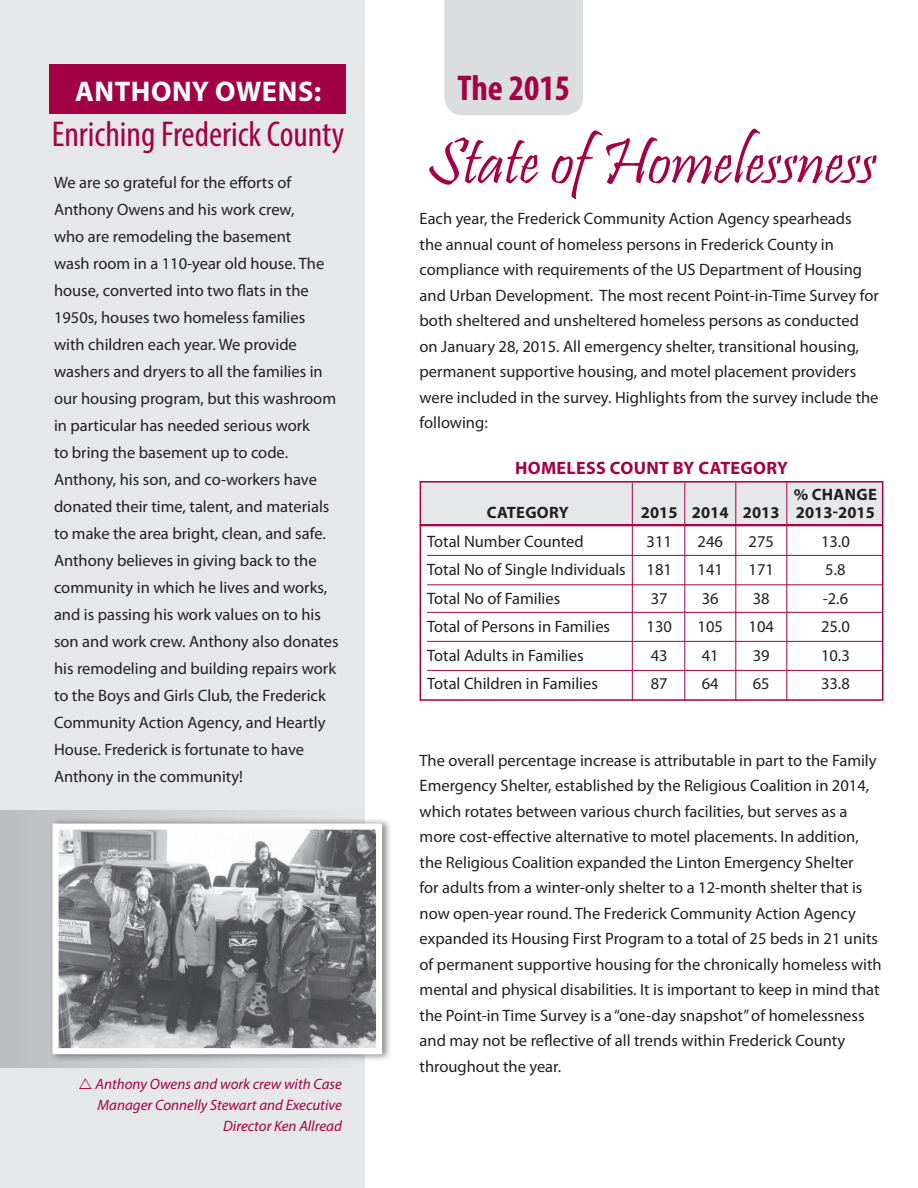
<style>
.page{position:relative;width:918px;height:1188px;background:#fff}
.page>*{position:absolute;margin:0;border:0;box-sizing:border-box;transform-origin:0 0}
.t1{font:66px "Pristina";color:#a30146}
.t2{font:condensed 36px "Myriad Pro";color:#a30146}
.t3{font:700 condensed 36px "Myriad Pro";color:#a30146}
.t4{font:700 28.5px "Myriad Pro";letter-spacing:.02em;color:#fff}
.t5{font:700 18px "Myriad Pro";letter-spacing:.02em;color:#a30146}
.t6{font:16.5px/27px "Myriad Pro";color:#231f20}
.t7{font:700 16.5px "Myriad Pro";color:#231f20}
.t8{font:700 16.5px "Myriad Pro";letter-spacing:.02em;color:#231f20}
.t9{font:italic 15px/21px "Myriad Pro";color:#a30146;text-align:right}
</style>
<div class="page">
<div style="left:444px;top:0;width:139px;height:115px;background:#dcdddf"></div>
<div style="left:0;top:0;width:364px;height:1188px;background:#e6e7e9"></div>
<div style="left:420px;top:482px;width:462px;height:43px;background:#e6e7e9"></div>
<hr style="left:420px;top:524px;width:463px;height:2px;background:#a30146">
<hr style="left:427px;top:555px;width:456px;height:1px;background:#a30146">
<hr style="left:427px;top:584px;width:456px;height:1px;background:#a30146">
<hr style="left:427px;top:612px;width:456px;height:1px;background:#a30146">
<hr style="left:427px;top:641px;width:456px;height:1px;background:#a30146">
<hr style="left:427px;top:670px;width:456px;height:1px;background:#a30146">
<div style="left:420px;top:481px;width:463px;height:220px;border:2px solid #a30146"></div>
<hr style="left:632px;top:483px;width:1px;height:218px;background:#a30146">
<hr style="left:684px;top:483px;width:1px;height:218px;background:#a30146">
<hr style="left:735px;top:483px;width:1px;height:218px;background:#a30146">
<hr style="left:786px;top:483px;width:1px;height:218px;background:#a30146">
<div style="left:0;top:810px;width:364px;height:258px;background:#bcbdc0"></div>
<div style="left:49px;top:817px;width:343px;height:246px;background:#231f20;opacity:.5"></div>
<img style="left:60px;top:831px;width:315px;height:216px">
<div style="left:53px;top:824px;width:329px;height:230px;border:6px solid #fff"></div>
<div style="left:50px;top:64px;width:296px;height:50px;background:#a30146"></div>
<p class="t4" style="left:75px;top:72px;width:247px">ANTHONY OWENS:</p>
<p class="t3" style="left:457px;top:66px;width:114px">The 2015</p>
<p class="t2" style="left:52px;top:112px;width:294px">Enriching Frederick County</p>
<p class="t1" style="left:427px;top:125px;width:451px">State of Homelessness</p>
<p class="t6" style="left:420px;top:206px;width:461px;line-height:25.5px">Each year, the Frederick Community Action Agency spearheads<br>the annual count of homeless persons in Frederick County in compliance with requirements of the US Department of Housing and Urban Development. The most recent Point-in-Time Survey for both sheltered and unsheltered homeless persons as conducted on January 28, 2015. All emergency shelter, transitional housing, permanent supportive housing, and motel placement providers were included in the survey. Highlights from the survey include the following:</p>
<p class="t6" style="left:54px;top:169px;width:286px">We are so grateful for the efforts of Anthony Owens and his work crew,<br>who are remodeling the basement<br>wash room in a 110-year old house. The house, converted into two flats in the 1950s, houses two homeless families with children each year. We provide washers and dryers to all the families in our housing program, but this washroom in particular has needed serious work<br>to bring the basement up to code.<br>Anthony, his son, and co-workers have donated their time, talent, and materials to make the area bright, clean, and safe.<br>Anthony believes in giving back to the community in which he lives and works, and is passing his work values on to his son and work crew. Anthony also donates his remodeling and building repairs work to the Boys and Girls Club, the Frederick Community Action Agency, and Heartly House. Frederick is fortunate to have Anthony in the community!</p>
<p class="t5" style="left:515px;top:456px;width:275px">HOMELESS COUNT BY CATEGORY</p>
<p class="t8" style="left:487px;top:502px;width:84px">CATEGORY</p>
<p class="t6" style="left:427px;top:527px;width:158px">Total Number Counted</p>
<p class="t6" style="left:427px;top:556px;width:200px">Total No of Single Individuals</p>
<p class="t6" style="left:427px;top:584px;width:135px">Total No of Families</p>
<p class="t6" style="left:427px;top:613px;width:185px">Total of Persons in Families</p>
<p class="t6" style="left:427px;top:641px;width:158px">Total Adults in Families</p>
<p class="t6" style="left:427px;top:670px;width:172px">Total Children in Families</p>
<p class="t7" style="left:794px;top:484px;width:85px">% CHANGE</p>
<p class="t7" style="left:796px;top:502px;width:80px">2013-2015</p>
<p class="t6" style="left:821px;top:528px;width:30px">13.0</p>
<p class="t6" style="left:825px;top:556px;width:22px">5.8</p>
<p class="t6" style="left:823px;top:585px;width:27px">-2.6</p>
<p class="t6" style="left:821px;top:613px;width:30px">25.0</p>
<p class="t6" style="left:821px;top:642px;width:30px">10.3</p>
<p class="t6" style="left:821px;top:670px;width:30px">33.8</p>
<p class="t7" style="left:641px;top:502px;width:38px">2015</p>
<p class="t6" style="left:647px;top:527px;width:27px">311</p>
<p class="t6" style="left:647px;top:556px;width:27px">181</p>
<p class="t6" style="left:651px;top:584px;width:18px">37</p>
<p class="t6" style="left:647px;top:613px;width:27px">130</p>
<p class="t6" style="left:651px;top:641px;width:18px">43</p>
<p class="t6" style="left:651px;top:670px;width:18px">87</p>
<p class="t7" style="left:692px;top:502px;width:38px">2014</p>
<p class="t6" style="left:698px;top:527px;width:27px">246</p>
<p class="t6" style="left:698px;top:556px;width:27px">141</p>
<p class="t6" style="left:702px;top:584px;width:18px">36</p>
<p class="t6" style="left:698px;top:613px;width:27px">105</p>
<p class="t6" style="left:702px;top:641px;width:18px">41</p>
<p class="t6" style="left:702px;top:670px;width:18px">64</p>
<p class="t7" style="left:743px;top:502px;width:38px">2013</p>
<p class="t6" style="left:749px;top:527px;width:27px">275</p>
<p class="t6" style="left:749px;top:556px;width:27px">171</p>
<p class="t6" style="left:753px;top:584px;width:18px">38</p>
<p class="t6" style="left:749px;top:613px;width:27px">104</p>
<p class="t6" style="left:753px;top:641px;width:18px">39</p>
<p class="t6" style="left:753px;top:670px;width:18px">65</p>
<p class="t6" style="left:420px;top:747px;width:464px;line-height:25.5px">The overall percentage increase is attributable in part to the Family Emergency Shelter, established by the Religious Coalition in 2014, which rotates between various church facilities, but serves as a more cost-effective alternative to motel placements. In addition, the Religious Coalition expanded the Linton Emergency Shelter<br>for adults from a winter-only shelter to a 12-month shelter that is now open-year round. The Frederick Community Action Agency expanded its Housing First Program to a total of 25 beds in 21 units of permanent supportive housing for the chronically homeless with mental and physical disabilities. It is important to keep in mind that the Point-in Time Survey is a “one-day snapshot” of homelessness and may not be reflective of all trends within Frederick County throughout the year.</p>
<p class="t9" style="left:95px;top:1073px;width:248px">Anthony Owens and work crew with Case<br>Manager Connelly Stewart and Executive<br>Director Ken Allread</p>
</div>
